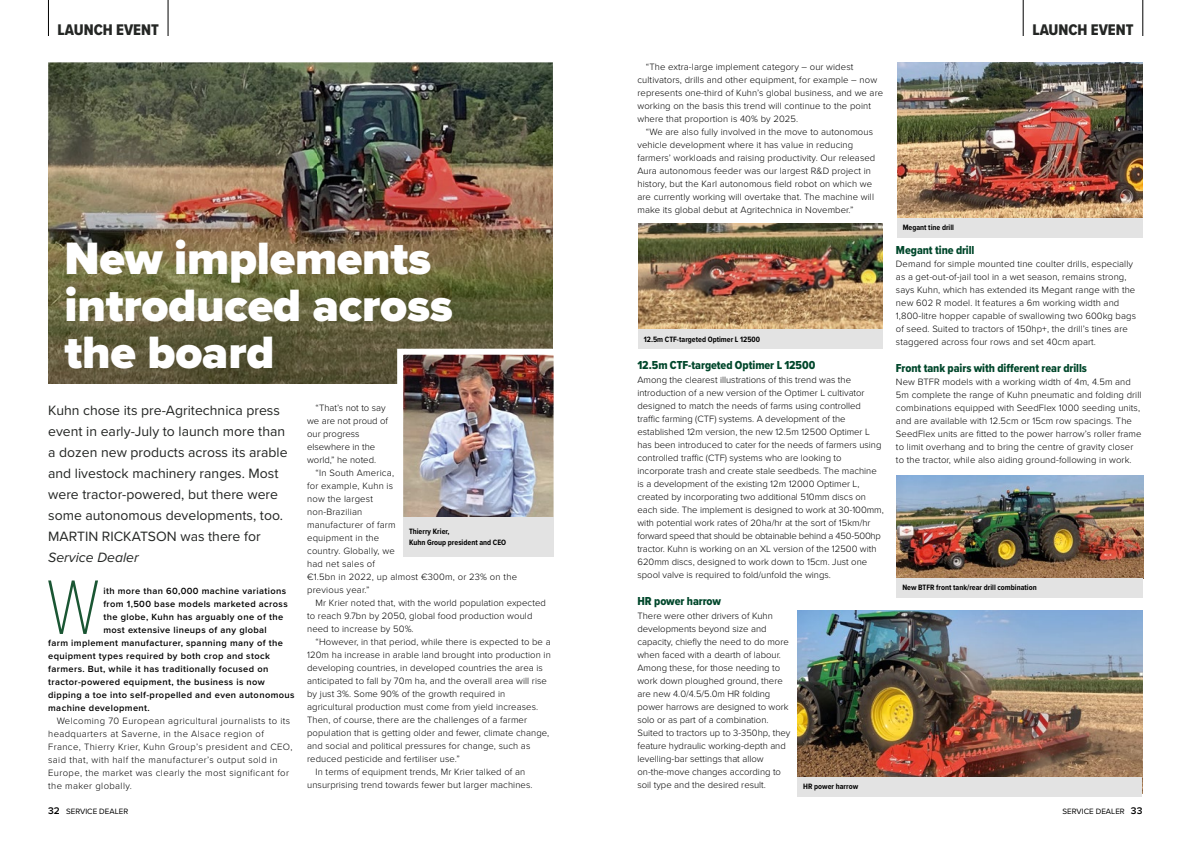
<style>
.page{position:relative;width:1191px;height:842px;background:#fff}
.page>*{position:absolute;margin:0;border:0;box-sizing:border-box;transform-origin:0 0}
.t1{font:100 80.2px "Proxima Nova Cond";color:#1a5633}
.t2{font:900 47px/47px "Proxima Nova";letter-spacing:-.005em;color:#fff}
.t3{font:16px "Proxima Nova Cond Extrabld";color:#242624}
.t4{font:14px/21px "Proxima Nova";color:#242624}
.t5{font:italic 14px "Proxima Nova";color:#242624}
.t6{font:12px "Proxima Nova Cond Extrabld";letter-spacing:-.005em;color:#00472b}
.t7{font:300 9.5px/13px "Proxima Nova";letter-spacing:.01em;color:#000}
.t8{font:300 9.5px/13px "Proxima Nova";letter-spacing:.04em;color:#000}
.t9{font:600 9.3px "Proxima Nova";letter-spacing:.04em;color:#000}
.t10{font:700 8px/11px "Proxima Nova Cond";color:#000}
.t11{font:8px "Proxima Nova";color:#000}
.s1{font-weight:600;font-size:10px}
</style>
<div class="page">
<hr style="left:48px;top:0;width:1px;height:36px;background:#000">
<hr style="left:168px;top:0;width:1px;height:36px;background:#000">
<img style="left:48px;top:62px;width:505px;height:78px">
<img style="left:48px;top:140px;width:505px;height:243px">
<img style="left:404px;top:356px;width:148px;height:162px">
<div style="left:397px;top:349px;width:162px;height:208px;border:6px solid #fff"></div>
<div style="left:403px;top:518px;width:150px;height:39px;background:#e3e3e3"></div>
<hr style="left:1023px;top:0;width:1px;height:36px;background:#000">
<hr style="left:1142px;top:0;width:1px;height:36px;background:#000">
<img style="left:797px;top:611px;width:345px;height:166px">
<img style="left:896px;top:476px;width:247px;height:102px">
<div style="left:797px;top:777px;width:345px;height:20px;background:#e3e3e3"></div>
<img style="left:638px;top:224px;width:244px;height:106px">
<div style="left:638px;top:330px;width:244px;height:19px;background:#e3e3e3"></div>
<img style="left:897px;top:62px;width:245px;height:156px">
<div style="left:897px;top:218px;width:245px;height:20px;background:#e3e3e3"></div>
<div style="left:896px;top:578px;width:247px;height:20px;background:#e3e3e3"></div>
<h3 class="t3" style="left:58px;top:18px;width:103px">LAUNCH EVENT</h3>
<h2 class="t2" style="left:64px;top:234px;width:390px">New implements introduced across the board</h2>
<p class="t4" style="left:48px;top:399px;width:241px">Kuhn chose its pre-Agritechnica press event in early-July to launch more than a dozen new products across its arable and livestock machinery ranges. Most were tractor-powered, but there were some autonomous developments, too.<br>MARTIN RICKATSON was there for</p>
<h3 class="t5" style="left:48px;top:547px;width:92px">Service Dealer</h3>
<p class="t7" style="left:307px;top:401px;width:82px;text-indent:9px">“That’s not to say we are not proud of our progress elsewhere in the world,” he noted.</p>
<p class="t7" style="left:307px;top:466px;width:211px;text-indent:9px">“In South America,<br>for example, Kuhn is<br>now the largest<br>non-Brazilian<br>manufacturer of farm<br>equipment in the<br>country. Globally, we<br>had net sales of<br>€1.5bn in 2022, up almost €300m, or 23% on the previous year.”</p>
<p class="t7" style="left:307px;top:596px;width:240px;text-indent:9px">Mr Krier noted that, with the world population expected to reach 9.7bn by 2050, global food production would need to increase by 50%.</p>
<p class="t7" style="left:316px;top:635px;width:236px">“However, in that period, while there is expected to be a</p>
<p class="t7" style="left:307px;top:648px;width:245px">120m ha increase in arable land brought into production in</p>
<p class="t7" style="left:307px;top:661px;width:237px">developing countries, in developed countries the area is</p>
<p class="t7" style="left:307px;top:674px;width:241px">anticipated to fall by 70m ha, and the overall area will rise</p>
<p class="t7" style="left:307px;top:687px;width:200px">by just 3%. Some 90% of the growth required in</p>
<p class="t7" style="left:307px;top:700px;width:233px">agricultural production must come from yield increases.</p>
<p class="t7" style="left:307px;top:713px;width:221px">Then, of course, there are the challenges of a farmer</p>
<p class="t7" style="left:307px;top:726px;width:244px">population that is getting older and fewer, climate change,</p>
<p class="t7" style="left:307px;top:739px;width:225px">and social and political pressures for change, such as</p>
<p class="t7" style="left:307px;top:752px;width:154px">reduced pesticide and fertiliser use.”</p>
<p class="t7" style="left:316px;top:765px;width:211px">In terms of equipment trends, Mr Krier talked of an</p>
<p class="t7" style="left:307px;top:778px;width:227px">unsurprising trend towards fewer but larger machines.</p>
<p class="t10" style="left:409px;top:526px;width:99px">Thierry Krier,<br>Kuhn Group president and CEO</p>
<h1 class="t1" style="left:46px;top:548px;width:55px">W</h1>
<p class="t9" style="left:103px;top:584px;width:184px">ith more than 60,000 machine variations</p>
<p class="t9" style="left:103px;top:597px;width:186px">from 1,500 base models marketed across</p>
<p class="t9" style="left:103px;top:610px;width:181px">the globe, Kuhn has arguably one of the</p>
<p class="t9" style="left:103px;top:623px;width:165px">most extensive lineups of any global</p>
<p class="t9" style="left:48px;top:636px;width:236px">farm implement manufacturer, spanning many of the</p>
<p class="t9" style="left:48px;top:649px;width:223px">equipment types required by both crop and stock</p>
<p class="t9" style="left:48px;top:662px;width:222px">farmers. But, while it has traditionally focused on</p>
<p class="t9" style="left:48px;top:675px;width:218px">tractor-powered equipment, the business is now</p>
<p class="t9" style="left:48px;top:688px;width:248px">dipping a toe into self-propelled and even autonomous</p>
<p class="t9" style="left:48px;top:701px;width:103px">machine development.</p>
<p class="t8" style="left:48px;top:714px;width:246px;text-indent:9px">Welcoming 70 European agricultural journalists to its headquarters at Saverne, in the Alsace region of France, Thierry Krier, Kuhn Group’s president and CEO, said that, with half the manufacturer’s output sold in Europe, the market was clearly the most significant for the maker globally.</p>
<p class="t11" style="left:48px;top:805px;width:82px"><span class="s1">32</span> SERVICE DEALER</p>
<p class="t7" style="left:637px;top:60px;width:247px;text-indent:9px">“The extra-large implement category – our widest cultivators, drills and other equipment, for example – now represents one-third of Kuhn’s global business, and we are working on the basis this trend will continue to the point where that proportion is 40% by 2025.</p>
<p class="t7" style="left:637px;top:125px;width:239px;text-indent:9px">“We are also fully involved in the move to autonomous vehicle development where it has value in reducing farmers’ workloads and raising productivity. Our released Aura autonomous feeder was our largest R&amp;D project in history, but the Karl autonomous field robot on which we are currently working will overtake that. The machine will make its global debut at Agritechnica in November.”</p>
<p class="t10" style="left:644px;top:333px;width:118px">12.5m CTF-targeted Optimer L 12500</p>
<p class="t6" style="left:637px;top:356px;width:179px">12.5m CTF-targeted Optimer L 12500</p>
<p class="t7" style="left:637px;top:373px;width:248px">Among the clearest illustrations of this trend was the introduction of a new version of the Optimer L cultivator designed to match the needs of farms using controlled traffic farming (CTF) systems. A development of the established 12m version, the new 12.5m 12500 Optimer L has been introduced to cater for the needs of farmers using controlled traffic (CTF) systems who are looking to incorporate trash and create stale seedbeds. The machine is a development of the existing 12m 12000 Optimer L, created by incorporating two additional 510mm discs on each side. The implement is designed to work at 30-100mm, with potential work rates of 20ha/hr at the sort of 15km/hr forward speed that should be obtainable behind a 450-500hp tractor. Kuhn is working on an XL version of the 12500 with 620mm discs, designed to work down to 15cm. Just one spool valve is required to fold/unfold the wings.</p>
<p class="t6" style="left:637px;top:592px;width:85px">HR power harrow</p>
<p class="t7" style="left:637px;top:609px;width:154px">There were other drivers of Kuhn developments beyond size and capacity, chiefly the need to do more when faced with a dearth of labour.<br>Among these, for those needing to work down ploughed ground, there are new 4.0/4.5/5.0m HR folding power harrows are designed to work solo or as part of a combination.<br>Suited to tractors up to 3-350hp, they feature hydraulic working-depth and levelling-bar settings that allow on-the-move changes according to soil type and the desired result.</p>
<p class="t10" style="left:803px;top:780px;width:56px">HR power harrow</p>
<p class="t10" style="left:902px;top:222px;width:53px">Megant tine drill</p>
<h3 class="t3" style="left:1032px;top:18px;width:103px">LAUNCH EVENT</h3>
<p class="t6" style="left:896px;top:241px;width:80px">Megant tine drill</p>
<p class="t7" style="left:896px;top:257px;width:241px">Demand for simple mounted tine coulter drills, especially as a get-out-of-jail tool in a wet season, remains strong, says Kuhn, which has extended its Megant range with the new 602 R model. It features a 6m working width and 1,800-litre hopper capable of swallowing two 600kg bags of seed. Suited to tractors of 150hp+, the drill’s tines are staggered across four rows and set 40cm apart.</p>
<p class="t6" style="left:896px;top:359px;width:192px">Front tank pairs with different rear drills</p>
<p class="t7" style="left:896px;top:375px;width:247px">New BTFR models with a working width of 4m, 4.5m and 5m complete the range of Kuhn pneumatic and folding drill combinations equipped with SeedFlex 1000 seeding units, and are available with 12.5cm or 15cm row spacings. The SeedFlex units are fitted to the power harrow’s roller frame to limit overhang and to bring the centre of gravity closer to the tractor, while also aiding ground-following in work.</p>
<p class="t10" style="left:902px;top:582px;width:136px">New BTFR front tank/rear drill combination</p>
<p class="t11" style="left:1062px;top:805px;width:81px">SERVICE DEALER <span class="s1">33</span></p>
</div>
